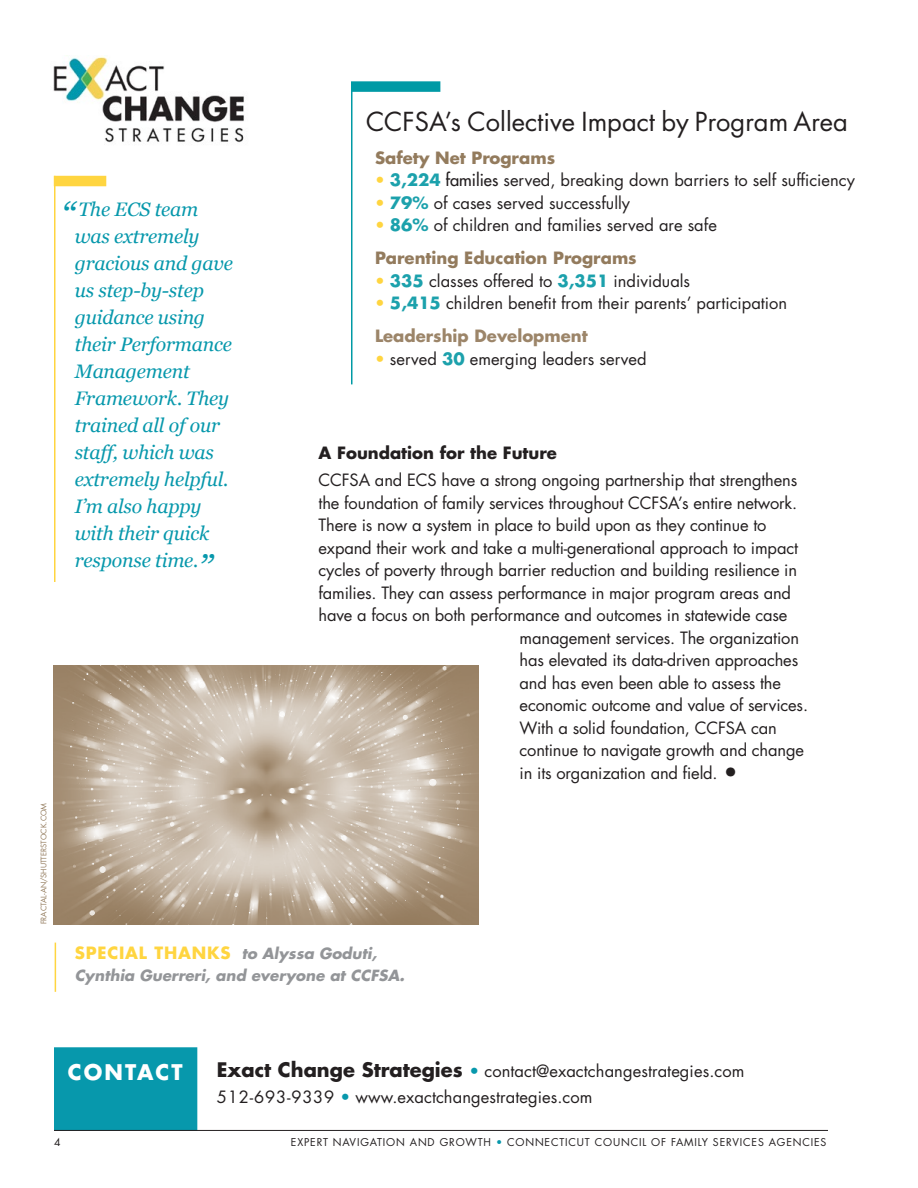
<style>
.page{position:relative;width:918px;height:1188px;background:#fff}
.page>*{position:absolute;margin:0;border:0;box-sizing:border-box;transform-origin:0 0}
.t1{font:25.5px "Futura";color:#231f20}
.t2{font:700 21px "Futura";letter-spacing:.1em;color:#fff}
.t3{font:italic 19.5px/27px "Georgia";letter-spacing:-.01em;color:#0798ac}
.t4{font:16.5px/33px "Futura";letter-spacing:-.01em;color:#231f20}
.t5{font:700 16.5px "Futura";color:#231f20}
.t6{font:700 16.5px "Futura";color:#937b5d}
.t7{font:italic 700 15px/22.5px "Futura";color:#939598}
.t8{font:10.5px "Futura";letter-spacing:.08em;color:#231f20}
.t9{font:7.5px "Futura";color:#937b5d}
.s1{font-size:36px}
.s2{color:#ffd540}
.s3{font-weight:700;color:#1ca1ac}
.s4{font-style:inherit}
.s5{font-weight:700;color:#937b5d}
.s6{font-weight:700;color:#9c8569}
.s7{font-weight:700;font-size:24px}
.s8{font-style:normal;font-size:16.5px;color:#ffd540}
.s9{font-weight:700;font-size:19.5px}
.s10{color:#0798ac}
</style>
<div class="page">
<div style="left:54px;top:1047px;width:143px;height:84px;background:#0798ac"></div>
<img style="left:53px;top:56px;width:191px;height:87px">
<hr style="left:54px;top:176px;width:2px;height:406px;background:#ffd540">
<div style="left:54px;top:176px;width:52px;height:10px;background:#ffd540"></div>
<hr style="left:54px;top:1130px;width:774px;height:1px;background:#231f20">
<img style="left:54px;top:665px;width:425px;height:259px">
<hr style="left:55px;top:943px;width:1px;height:49px;background:#ffd540">
<div style="left:351px;top:81px;width:89px;height:11px;background:#009aa5"></div>
<hr style="left:351px;top:86px;width:1px;height:298px;background:#009aa5">
<p class="t9" style="left:39px;top:924px;width:123px;rotate:-90deg">FRACTAL-AN/SHUTTERSTOCK.COM</p>
<p class="t3" style="left:75px;top:196px;width:160px;text-indent:-13px"><span class="s1">“</span> The ECS team was extremely gracious and gave us step-by-step guidance using their Performance<br>Management<br>Framework. They trained all of our staff, which was extremely helpful.<br>I’m also happy with their quick response time.<span class="s1">”</span></p>
<h1 class="t1" style="left:366px;top:104px;width:483px">CCFSA’s Collective Impact by Program Area</h1>
<p class="t6" style="left:375px;top:146px;width:182px">Safety Net Programs</p>
<p class="t4" style="left:375px;top:164px;width:481px"><span class="s2">•</span> <span class="s3">3,224</span> <span class="s4">families</span> served, breaking down barriers to self sufficiency</p>
<p class="t4" style="left:375px;top:186px;width:257px"><span class="s2">•</span> <span class="s3">79%</span> of cases served successfully</p>
<p class="t4" style="left:375px;top:209px;width:343px"><span class="s2">•</span> <span class="s3">86%</span> of children and families served are safe<br><span class="s5">Parenting Education Programs</span></p>
<p class="t4" style="left:375px;top:264px;width:317px"><span class="s2">•</span> <span class="s3">335</span> classes offered to <span class="s3">3,351</span> individuals</p>
<p class="t4" style="left:375px;top:287px;width:414px"><span class="s2">•</span> <span class="s3">5,415</span> children benefit from their parents’ participation<br><span class="s6">Leadership Development</span></p>
<p class="t4" style="left:375px;top:342px;width:273px"><span class="s2">•</span> served <span class="s3">30</span> emerging leaders served</p>
<p class="t5" style="left:319px;top:441px;width:240px">A Foundation for the Future</p>
<p class="t4" style="left:319px;top:463px;width:480px">CCFSA and ECS have a strong ongoing partnership that strengthens</p>
<p class="t4" style="left:319px;top:486px;width:480px">the foundation of family services throughout CCFSA’s entire network.</p>
<p class="t4" style="left:319px;top:508px;width:449px">There is now a system in place to build upon as they continue to</p>
<p class="t4" style="left:319px;top:531px;width:481px">expand their work and take a multi-generational approach to impact</p>
<p class="t4" style="left:319px;top:553px;width:480px">cycles of poverty through barrier reduction and building resilience in</p>
<p class="t4" style="left:319px;top:576px;width:474px">families. They can assess performance in major program areas and</p>
<p class="t4" style="left:319px;top:598px;width:470px">have a focus on both performance and outcomes in statewide case</p>
<p class="t4" style="left:520px;top:621px;width:281px">management services. The organization</p>
<p class="t4" style="left:520px;top:643px;width:280px">has elevated its data-driven approaches</p>
<p class="t4" style="left:520px;top:666px;width:263px">and has even been able to assess the</p>
<p class="t4" style="left:520px;top:688px;width:290px">economic outcome and value of services.</p>
<p class="t4" style="left:520px;top:711px;width:259px">With a solid foundation, CCFSA can</p>
<p class="t4" style="left:520px;top:733px;width:286px">continue to navigate growth and change</p>
<p class="t4" style="left:520px;top:756px;width:221px">in its organization and field. <span class="s7">•</span></p>
<p class="t7" style="left:75px;top:941px;width:331px"><span class="s8">SPECIAL THANKS</span> to Alyssa Goduti,<br>Cynthia Guerreri, and everyone at CCFSA.</p>
<p class="t2" style="left:68px;top:1057px;width:116px">CONTACT</p>
<p class="t4" style="left:217px;top:1058px;width:529px;line-height:25.5px"><span class="s9">Exact Change Strategies</span> <span class="s10">•</span> contact@exactchangestrategies.com<br>512-693-9339 <span class="s10">•</span> www.exactchangestrategies.com</p>
<p class="t8" style="left:54px;top:1135px;width:8px">4</p>
<p class="t8" style="left:291px;top:1135px;width:537px">EXPERT NAVIGATION AND GROWTH <span class="s10">•</span> CONNECTICUT COUNCIL OF FAMILY SERVICES AGENCIES</p>
</div>
